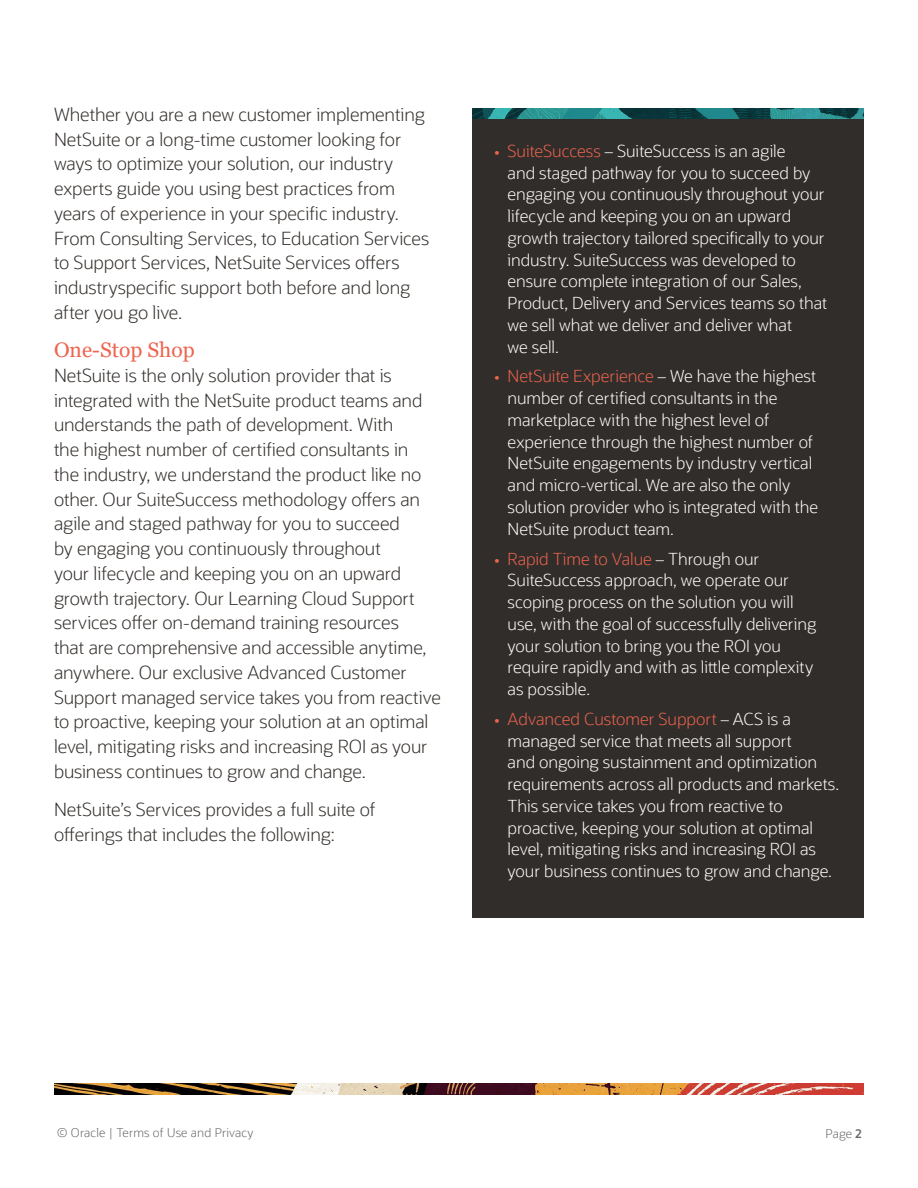
<style>
.page{position:relative;width:918px;height:1188px;background:#fff}
.page>*{position:absolute;margin:0;border:0;box-sizing:border-box;transform-origin:0 0}
.H2_Main_Body_Header{font:21px "Georgia";color:#ee644f}
.Main_Body_2019{font:300 18px/24.8px "Oracle Sans";letter-spacing:-.01em;color:#312d2a}
.t1{font:300 16.5px/21.8px "Oracle Sans";letter-spacing:-.005em;color:#fff}
.t2{font:300 12px "Oracle Sans";letter-spacing:.015em;color:#666}
.s1{font-weight:400;color:#ee644f}
.s2{color:#ee644f}
.s3{font-weight:600}
</style>
<div class="page">
<img style="left:54px;top:1084px;width:810px;height:10px">
<div style="left:472px;top:118px;width:392px;height:800px;background:#312d2a"></div>
<img style="left:472px;top:108px;width:392px;height:10px">
<p class="Main_Body_2019" style="left:54px;top:102px;width:377px">Whether you are a new customer implementing NetSuite or a long-time customer looking for ways to optimize your solution, our industry experts guide you using best practices from years of experience in your specific industry.<br>From Consulting Services, to Education Services to Support Services, NetSuite Services offers industryspecific support both before and long after you go live.</p>
<p class="H2_Main_Body_Header" style="left:54px;top:337px;width:142px">One-Stop Shop</p>
<p class="Main_Body_2019" style="left:54px;top:363px;width:388px">NetSuite is the only solution provider that is integrated with the NetSuite product teams and understands the path of development. With<br>the highest number of certified consultants in<br>the industry, we understand the product like no other. Our SuiteSuccess methodology offers an agile and staged pathway for you to succeed<br>by engaging you continuously throughout<br>your lifecycle and keeping you on an upward growth trajectory. Our Learning Cloud Support services offer on-demand training resources<br>that are comprehensive and accessible anytime, anywhere. Our exclusive Advanced Customer Support managed service takes you from reactive to proactive, keeping your solution at an optimal level, mitigating risks and increasing ROI as your business continues to grow and change.</p>
<p class="Main_Body_2019" style="left:54px;top:798px;width:323px">NetSuite’s Services provides a full suite of offerings that includes the following:</p>
<p class="t1" style="left:508px;top:140px;width:321px;text-indent:-14px"><span class="s1">•</span> <span class="s2">SuiteSuccess</span> – SuiteSuccess is an agile<br>and staged pathway for you to succeed by engaging you continuously throughout your lifecycle and keeping you on an upward growth trajectory tailored specifically to your industry. SuiteSuccess was developed to ensure complete integration of our Sales, Product, Delivery and Services teams so that we sell what we deliver and deliver what<br>we sell.</p>
<p class="t1" style="left:508px;top:366px;width:312px;text-indent:-14px"><span class="s1">•</span> <span class="s2">NetSuite Experience</span> – We have the highest number of certified consultants in the marketplace with the highest level of experience through the highest number of NetSuite engagements by industry vertical and micro-vertical. We are also the only solution provider who is integrated with the NetSuite product team.</p>
<p class="t1" style="left:508px;top:548px;width:310px;text-indent:-14px"><span class="s1">•</span> <span class="s2">Rapid Time to Value</span> – Through our SuiteSuccess approach, we operate our scoping process on the solution you will use, with the goal of successfully delivering your solution to bring you the ROI you require rapidly and with as little complexity as possible.</p>
<p class="t1" style="left:508px;top:708px;width:333px;text-indent:-14px"><span class="s1">•</span> <span class="s2">Advanced Customer Support</span> – ACS is a managed service that meets all support<br>and ongoing sustainment and optimization requirements across all products and markets.<br>This service takes you from reactive to proactive, keeping your solution at optimal level, mitigating risks and increasing ROI as your business continues to grow and change.</p>
<p class="t2" style="left:57px;top:1126px;width:198px">© Oracle | Terms of Use and Privacy</p>
<p class="t2" style="left:826px;top:1127px;width:38px">Page <span class="s3">2</span></p>
</div>
